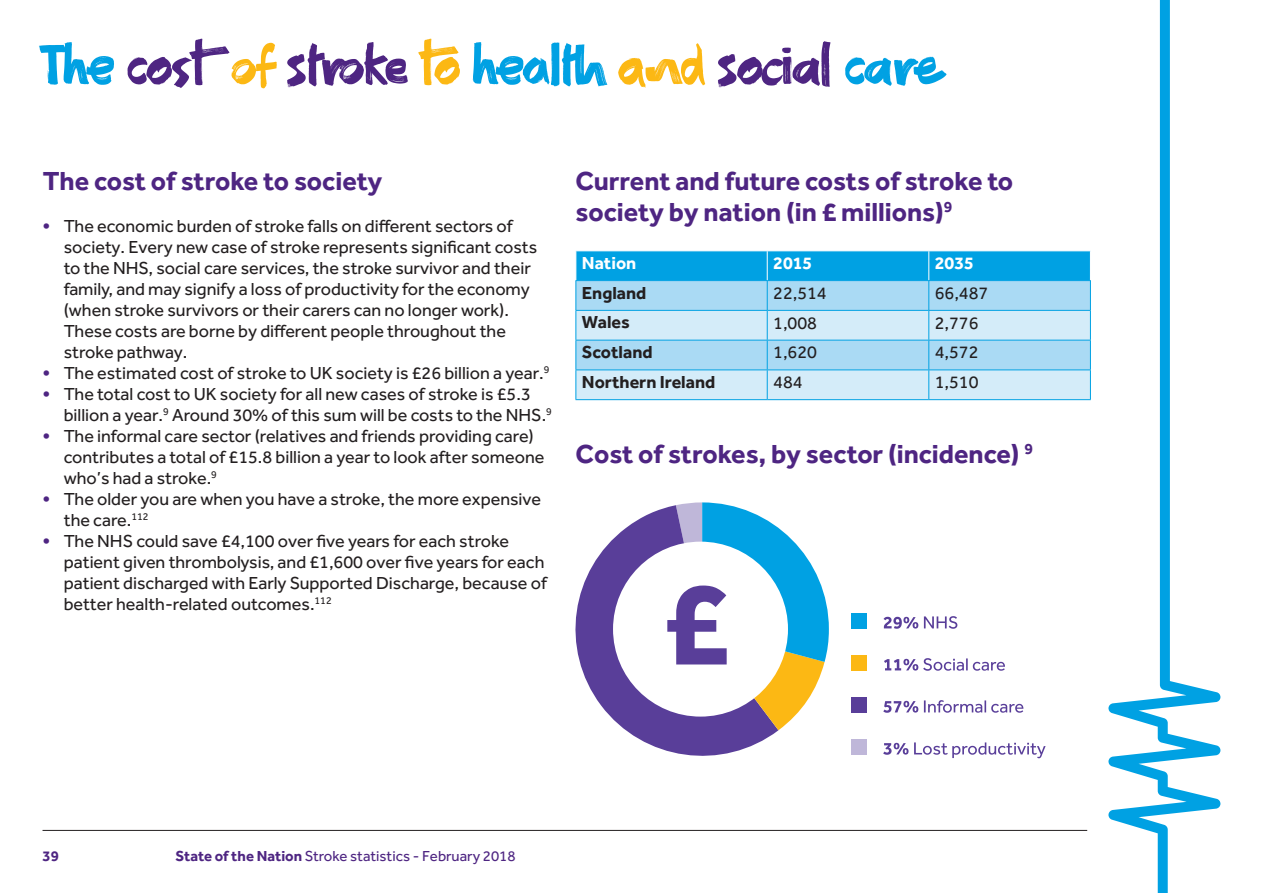
<style>
.page{position:relative;width:1263px;height:893px;background:#fff}
.page>*{position:absolute;margin:0;border:0;box-sizing:border-box;transform-origin:0 0}
.t1{font:54px "Action";color:#4e2582}
.t2{font:700 27px/31.5px "Effra";color:#4e2582}
.t3{font:18px/21px "Effra";color:#231f20}
.t4{font:700 18px "Effra";color:#231f20}
.t5{font:700 18px "Effra";color:#fff}
.t6{font:15px "Effra";color:#4e2582}
.t7{font:700 15px "Effra";color:#4e2582}
.s1{color:#00a1e3}
.s2{color:#fcb814}
.s3{font-weight:800;color:#4e2582}
.s4{font-weight:700}
</style>
<div class="page">
<svg style="left:1108px;top:0;width:112px;height:893px"></svg>
<hr style="left:43px;top:830px;width:1044px;height:1px;background:#231f20">
<svg style="left:575px;top:251px;width:516px;height:148px;background:#94d4f2"></svg>
<hr style="left:575px;top:399px;width:192px;height:1px;background:#00a1e3">
<hr style="left:767px;top:399px;width:162px;height:1px;background:#00a1e3">
<hr style="left:929px;top:399px;width:162px;height:1px;background:#00a1e3">
<svg style="left:883px;top:742px;width:162px;height:16px"></svg>
<svg style="left:883px;top:700px;width:140px;height:13px"></svg>
<svg style="left:884px;top:658px;width:121px;height:13px"></svg>
<svg style="left:883px;top:616px;width:74px;height:13px"></svg>
<div style="left:851px;top:613px;width:15px;height:15px;background:#00a1e3"></div>
<div style="left:851px;top:655px;width:15px;height:15px;background:#fcb814"></div>
<div style="left:851px;top:697px;width:15px;height:15px;background:#593e99"></div>
<div style="left:851px;top:740px;width:15px;height:15px;background:#bfb7d9"></div>
<svg style="left:575px;top:507px;width:203px;height:249px;fill:#593e99"></svg>
<div style="left:613px;top:542px;width:175px;height:175px;background:#fff;border-radius:50%"></div>
<svg style="left:667px;top:502px;width:162px;height:228px"></svg>
<h1 class="t1" style="left:43px;top:25px;width:902px"><span class="s1">The</span> cost <span class="s2">of</span> stroke <span class="s2">to</span> <span class="s1">health</span> <span class="s2">and</span> social <span class="s1">care</span></h1>
<h2 class="t2" style="left:43px;top:164px;width:341px">The cost of stroke to society</h2>
<p class="t3" style="left:64px;top:215px;width:475px;text-indent:-21px"><span class="s3">•</span> The economic burden of stroke falls on different sectors of society. Every new case of stroke represents significant costs to the NHS, social care services, the stroke survivor and their family, and may signify a loss of productivity for the economy (when stroke survivors or their carers can no longer work).<br>These costs are borne by different people throughout the stroke pathway.</p>
<p class="t3" style="left:43px;top:362px;width:508px"><span class="s3">•</span> The estimated cost of stroke to UK society is £26 billion a year.<sup>9</sup></p>
<p class="t3" style="left:64px;top:383px;width:490px;text-indent:-21px"><span class="s3">•</span> The total cost to UK society for all new cases of stroke is £5.3 billion a year.<sup>9</sup> Around 30% of this sum will be costs to the NHS.<sup>9</sup></p>
<p class="t3" style="left:64px;top:425px;width:482px;text-indent:-21px"><span class="s3">•</span> The informal care sector (relatives and friends providing care) contributes a total of £15.8 billion a year to look after someone who’s had a stroke.<sup>9</sup></p>
<p class="t3" style="left:64px;top:488px;width:479px;text-indent:-21px"><span class="s3">•</span> The older you are when you have a stroke, the more expensive the care.<sup>112</sup></p>
<p class="t3" style="left:64px;top:530px;width:485px;text-indent:-21px"><span class="s3">•</span> The NHS could save £4,100 over five years for each stroke patient given thrombolysis, and £1,600 over five years for each patient discharged with Early Supported Discharge, because of better health-related outcomes.<sup>112</sup></p>
<h2 class="t2" style="left:575px;top:164px;width:439px">Current and future costs of stroke to society by nation (in £ millions)<sup>9</sup></h2>
<p class="t5" style="left:582px;top:252px;width:56px">Nation</p>
<p class="t5" style="left:773px;top:252px;width:41px">2015</p>
<p class="t5" style="left:935px;top:252px;width:41px">2035</p>
<p class="t4" style="left:582px;top:282px;width:66px">England</p>
<p class="t3" style="left:773px;top:282px;width:55px">22,514</p>
<p class="t3" style="left:935px;top:282px;width:55px">66,487</p>
<p class="t4" style="left:582px;top:311px;width:49px">Wales</p>
<p class="t3" style="left:773px;top:312px;width:45px">1,008</p>
<p class="t3" style="left:935px;top:312px;width:45px">2,776</p>
<p class="t4" style="left:582px;top:341px;width:72px">Scotland</p>
<p class="t3" style="left:773px;top:342px;width:45px">1,620</p>
<p class="t3" style="left:935px;top:342px;width:45px">4,572</p>
<p class="t4" style="left:582px;top:371px;width:135px">Northern Ireland</p>
<p class="t3" style="left:773px;top:371px;width:31px">484</p>
<p class="t3" style="left:935px;top:371px;width:45px">1,510</p>
<h2 class="t2" style="left:575px;top:437px;width:459px">Cost of strokes, by sector (incidence) <sup>9</sup></h2>
<p class="t7" style="left:43px;top:846px;width:18px">39</p>
<p class="t6" style="left:176px;top:847px;width:341px"><span class="s4">State of the Nation</span> Stroke statistics - February 2018</p>
</div>
